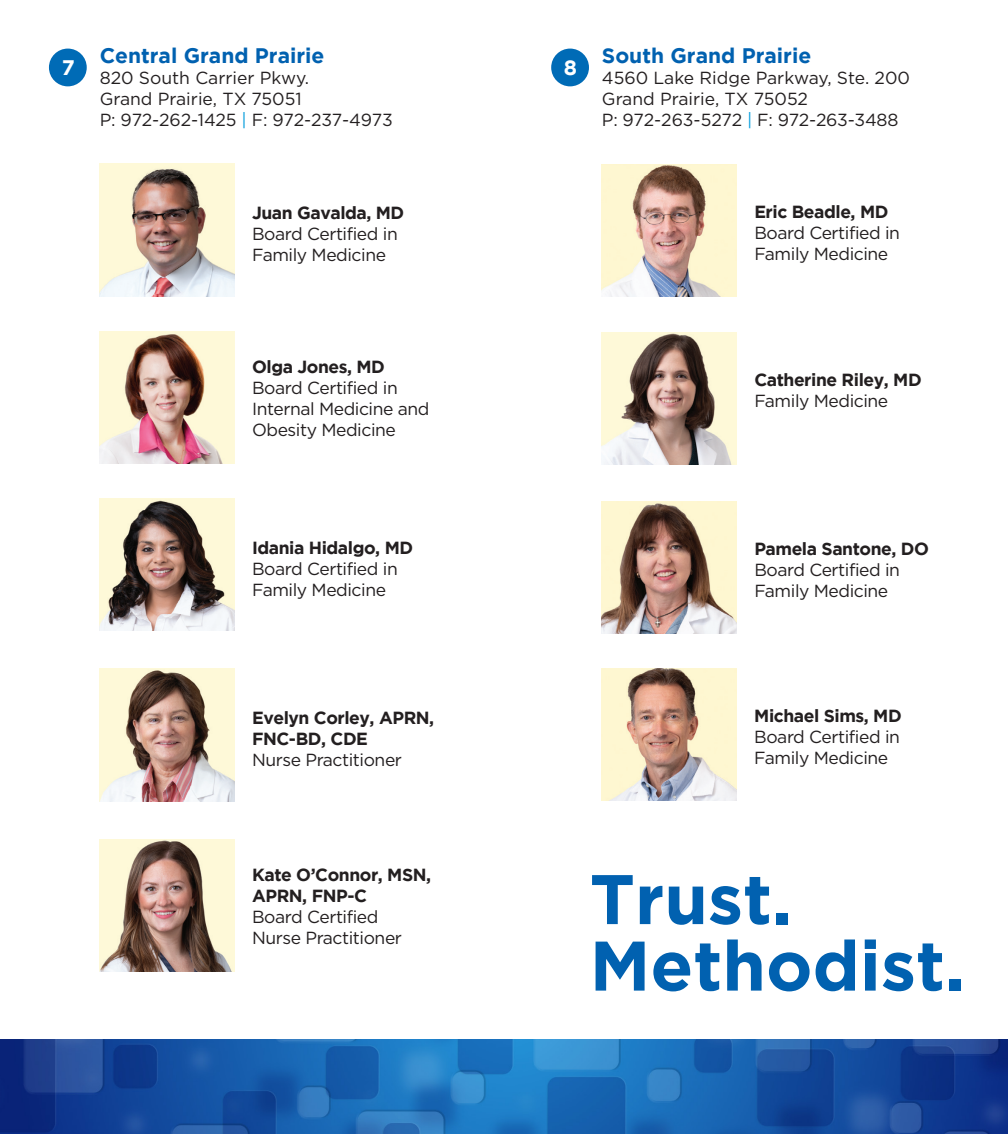
<style>
.page{position:relative;width:1008px;height:1134px;background:#fff}
.page>*{position:absolute;margin:0;border:0;box-sizing:border-box;transform-origin:0 0}
.t1{font:700 70px/66.5px "Gotham";color:#0161b0}
.t2{font:700 21px "Gotham";color:#0161b0}
.t3{font:700 21px "Gotham";color:#fff}
.t4{font:17.5px/21px "Gotham";letter-spacing:-.025em;color:#231f20}
.t5{font:700 17.5px/21px "Gotham";letter-spacing:-.025em;color:#231f20}
.t6{font:17.5px/21px "Gotham";color:#231f20}
.s1{color:#069ddc}
</style>
<div class="page">
<img style="left:0;top:1040px;width:1008px;height:94px">
<img style="left:602px;top:164px;width:135px;height:133px">
<img style="left:602px;top:501px;width:135px;height:133px">
<img style="left:602px;top:332px;width:135px;height:133px">
<div style="left:551px;top:49px;width:38px;height:37px;background:#006bb6;border-radius:50%"></div>
<img style="left:602px;top:668px;width:135px;height:132px">
<img style="left:100px;top:331px;width:135px;height:132px">
<img style="left:100px;top:164px;width:135px;height:132px">
<img style="left:100px;top:498px;width:135px;height:132px">
<div style="left:49px;top:49px;width:38px;height:37px;background:#006bb6;border-radius:50%"></div>
<img style="left:100px;top:669px;width:135px;height:132px">
<img style="left:100px;top:840px;width:135px;height:132px">
<p class="t3" style="left:62px;top:55px;width:14px">7</p>
<p class="t2" style="left:100px;top:43px;width:226px">Central Grand Prairie</p>
<p class="t6" style="left:100px;top:67px;width:295px">820 South Carrier Pkwy.<br>Grand Prairie, TX 75051<br>P: 972-262-1425 <span class="s1">|</span> F: 972-237-4973</p>
<p class="t5" style="left:252px;top:202px;width:154px">Juan Gavalda, MD</p>
<p class="t4" style="left:252px;top:223px;width:147px">Board Certified in<br>Family Medicine</p>
<p class="t5" style="left:252px;top:356px;width:134px">Olga Jones, MD</p>
<p class="t4" style="left:252px;top:377px;width:179px">Board Certified in<br>Internal Medicine and<br>Obesity Medicine</p>
<p class="t5" style="left:252px;top:537px;width:163px">Idania Hidalgo, MD</p>
<p class="t4" style="left:252px;top:558px;width:147px">Board Certified in<br>Family Medicine</p>
<p class="t5" style="left:252px;top:707px;width:184px">Evelyn Corley, APRN,<br>FNC-BD, CDE</p>
<p class="t4" style="left:252px;top:749px;width:151px">Nurse Practitioner</p>
<p class="t5" style="left:252px;top:864px;width:181px">Kate O’Connor, MSN,<br>APRN, FNP-C</p>
<p class="t4" style="left:252px;top:906px;width:151px">Board Certified<br>Nurse Practitioner</p>
<p class="t3" style="left:564px;top:55px;width:15px">8</p>
<p class="t2" style="left:602px;top:43px;width:211px">South Grand Prairie</p>
<p class="t6" style="left:602px;top:67px;width:310px">4560 Lake Ridge Parkway, Ste. 200<br>Grand Prairie, TX 75052<br>P: 972-263-5272 <span class="s1">|</span> F: 972-263-3488</p>
<p class="t5" style="left:754px;top:201px;width:136px">Eric Beadle, MD</p>
<p class="t4" style="left:754px;top:222px;width:147px">Board Certified in<br>Family Medicine</p>
<p class="t5" style="left:754px;top:369px;width:169px">Catherine Riley, MD</p>
<p class="t4" style="left:754px;top:390px;width:135px">Family Medicine</p>
<p class="t5" style="left:754px;top:538px;width:176px">Pamela Santone, DO</p>
<p class="t4" style="left:754px;top:559px;width:147px">Board Certified in<br>Family Medicine</p>
<p class="t5" style="left:754px;top:705px;width:149px">Michael Sims, MD</p>
<p class="t4" style="left:754px;top:726px;width:147px">Board Certified in<br>Family Medicine</p>
<h1 class="t1" style="left:590px;top:864px;width:377px">Trust.<br>Methodist.</h1>
</div>
